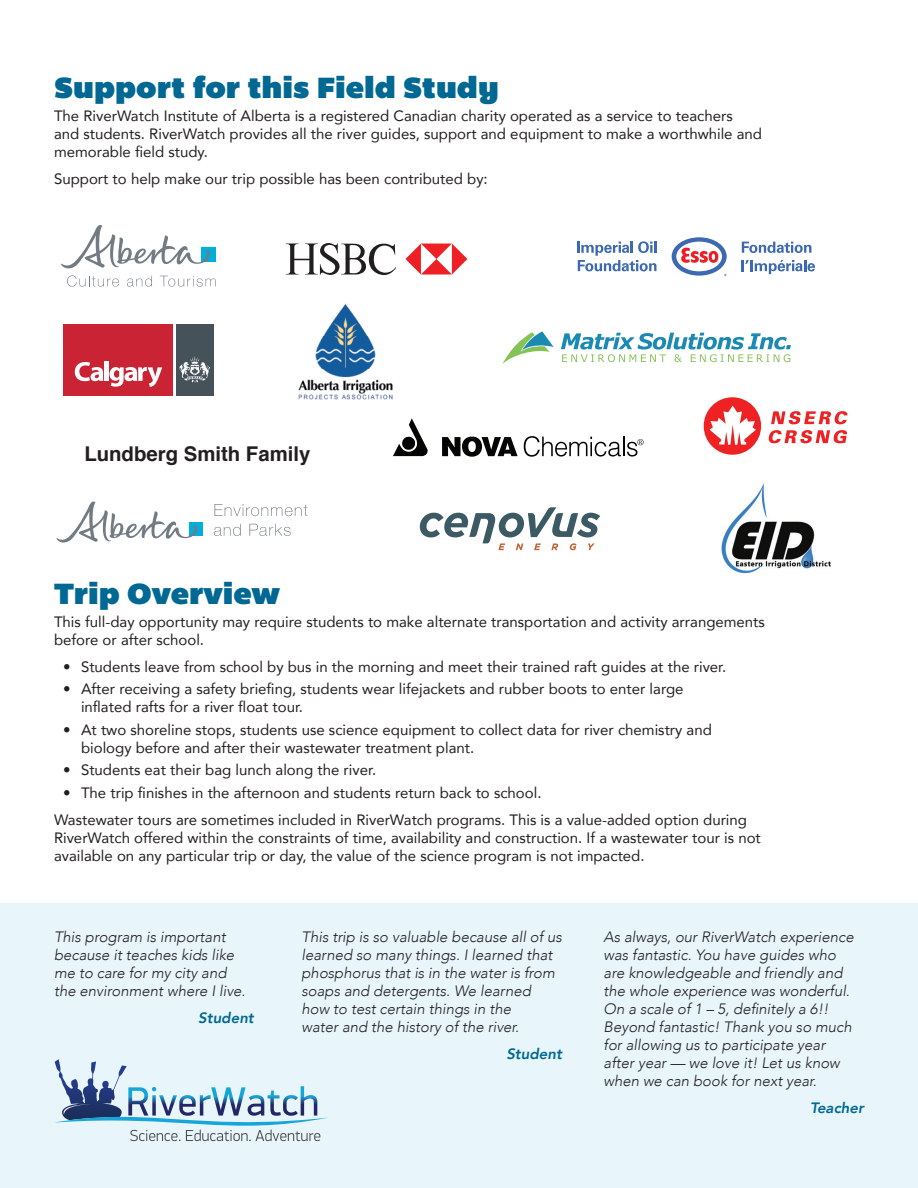
<style>
.page{position:relative;width:918px;height:1188px;background:#fff}
.page>*{position:absolute;margin:0;border:0;box-sizing:border-box;transform-origin:0 0}
.t1{font:30px "Bemio";color:#006893}
.t2{font:700 20.4px "Helvetica";color:#231f20}
.t3{font:15px/18px "Avenir";color:#231f20}
.t4{font:italic 300 15px/18px "Avenir";color:#231f20}
.t5{font:italic 800 15px "Avenir";color:#006893}
</style>
<div class="page">
<div style="left:0;top:903px;width:918px;height:285px;background:#e8f6fb"></div>
<svg style="left:54px;top:1059px;width:274px;height:82px"></svg>
<svg style="left:286px;top:243px;width:110px;height:32px"></svg>
<svg style="left:405px;top:244px;width:62px;height:31px"></svg>
<img style="left:721px;top:483px;width:110px;height:91px">
<div style="left:64px;top:324px;width:110px;height:71px;background:#ca2333"></div>
<div style="left:176px;top:324px;width:37px;height:71px;background:#46525a"></div>
<svg style="left:75px;top:362px;width:28px;height:19px"></svg>
<div style="left:104px;top:361px;width:5px;height:20px;background:#fff"></div>
<svg style="left:110px;top:367px;width:52px;height:20px"></svg>
<svg style="left:179px;top:356px;width:31px;height:26px"></svg>
<div style="left:704px;top:397px;width:57px;height:58px;background:#ee2123;border-radius:50%"></div>
<svg style="left:710px;top:406px;width:46px;height:39px"></svg>
<svg style="left:769px;top:430px;width:78px;height:13px"></svg>
<svg style="left:771px;top:411px;width:76px;height:13px"></svg>
<svg style="left:742px;top:242px;width:69px;height:11px"></svg>
<svg style="left:742px;top:260px;width:73px;height:14px"></svg>
<svg style="left:577px;top:241px;width:79px;height:30px"></svg>
<svg style="left:672px;top:237px;width:55px;height:39px"></svg>
<img style="left:298px;top:303px;width:95px;height:97px">
<svg style="left:393px;top:418px;width:35px;height:38px"></svg>
<svg style="left:442px;top:437px;width:76px;height:20px"></svg>
<svg style="left:524px;top:436px;width:120px;height:21px"></svg>
<div style="left:190px;top:522px;width:13px;height:14px;background:#00aedc"></div>
<svg style="left:57px;top:501px;width:140px;height:42px"></svg>
<svg style="left:214px;top:504px;width:94px;height:12px"></svg>
<svg style="left:214px;top:524px;width:27px;height:12px"></svg>
<svg style="left:249px;top:524px;width:42px;height:12px"></svg>
<svg style="left:61px;top:225px;width:155px;height:62px"></svg>
<svg style="left:420px;top:507px;width:180px;height:43px"></svg>
<svg style="left:561px;top:333px;width:230px;height:29px"></svg>
<svg style="left:502px;top:331px;width:52px;height:33px"></svg>
<h1 class="t1" style="left:54px;top:64px;width:446px">Support for this Field Study</h1>
<p class="t3" style="left:54px;top:106px;width:710px">The RiverWatch Institute of Alberta is a registered Canadian charity operated as a service to teachers<br>and students. RiverWatch provides all the river guides, support and equipment to make a worthwhile and memorable field study.</p>
<p class="t3" style="left:54px;top:169px;width:435px">Support to help make our trip possible has been contributed by:</p>
<h2 class="t2" style="left:84px;top:437px;width:228px">Lundberg Smith Family</h2>
<h1 class="t1" style="left:54px;top:570px;width:228px">Trip Overview</h1>
<p class="t3" style="left:54px;top:612px;width:712px">This full-day opportunity may require students to make alternate transportation and activity arrangements before or after school.</p>
<p class="t3" style="left:63px;top:657px;width:665px">• Students leave from school by bus in the morning and meet their trained raft guides at the river.</p>
<p class="t3" style="left:81px;top:679px;width:604px;text-indent:-18px">• After receiving a safety briefing, students wear lifejackets and rubber boots to enter large inflated rafts for a river float tour.</p>
<p class="t3" style="left:81px;top:720px;width:632px;text-indent:-18px">• At two shoreline stops, students use science equipment to collect data for river chemistry and biology before and after their wastewater treatment plant.</p>
<p class="t3" style="left:63px;top:760px;width:315px">• Students eat their bag lunch along the river.</p>
<p class="t3" style="left:54px;top:778px;width:695px;line-height:27px;text-indent:9px">• The trip finishes in the afternoon and students return back to school.<br>Wastewater tours are sometimes included in RiverWatch programs. This is a value-added option during</p>
<p class="t3" style="left:54px;top:828px;width:708px">RiverWatch offered within the constraints of time, availability and construction. If a wastewater tour is not available on any particular trip or day, the value of the science program is not impacted.</p>
<p class="t4" style="left:54px;top:928px;width:193px">This program is important because it teaches kids like me to care for my city and the environment where I live.</p>
<p class="t5" style="left:198px;top:1009px;width:57px">Student</p>
<p class="t4" style="left:302px;top:928px;width:262px">This trip is so valuable because all of us learned so many things. I learned that phosphorus that is in the water is from soaps and detergents. We learned how to test certain things in the<br>water and the history of the river.</p>
<p class="t5" style="left:506px;top:1045px;width:57px">Student</p>
<p class="t4" style="left:604px;top:928px;width:252px">As always, our RiverWatch experience was fantastic. You have guides who are knowledgeable and friendly and the whole experience was wonderful.<br>On a scale of 1 – 5, definitely a 6!!<br>Beyond fantastic! Thank you so much for allowing us to participate year after year — we love it! Let us know when we can book for next year.</p>
<p class="t5" style="left:810px;top:1099px;width:55px">Teacher</p>
</div>
